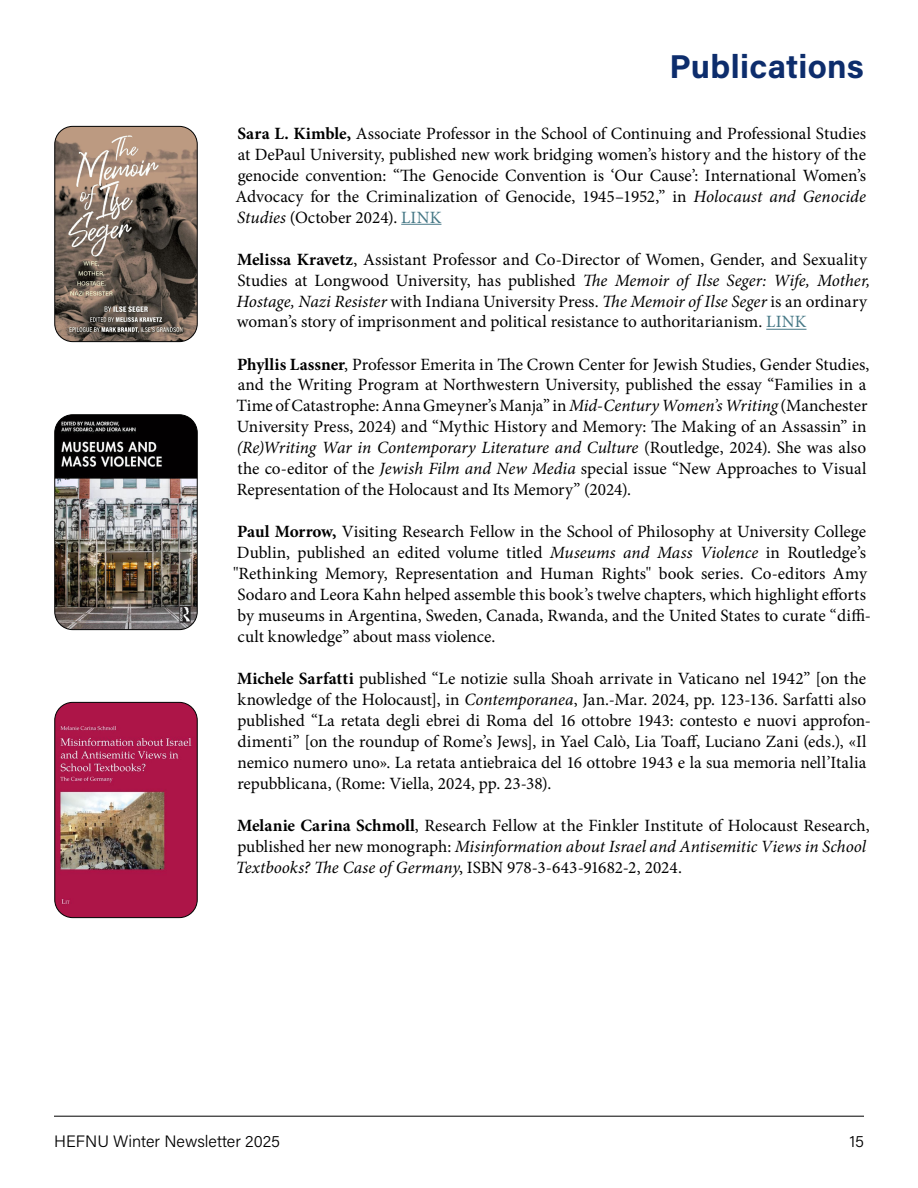
<style>
.page{position:relative;width:918px;height:1188px;background:#fff}
.page>*{position:absolute;margin:0;border:0;box-sizing:border-box;transform-origin:0 0}
.t1{font:700 33px "Acumin Pro";letter-spacing:.01em;color:#0d2d6c}
.t2{font:17.25px/21px "Minion Pro";letter-spacing:-.005em;color:#000}
.t3{font:300 16.5px "Acumin Pro";color:#000}
.s1{font-weight:700}
.s2{font-style:italic}
.s3{color:#467886}
</style>
<div class="page">
<hr style="left:401px;top:224px;width:40px;height:1px;background:#467886">
<hr style="left:766px;top:329px;width:40px;height:1px;background:#467886">
<img style="left:56px;top:126px;width:140px;height:216px">
<div style="left:54px;top:126px;width:144px;height:216px;border:1px solid #000;border-radius:18px"></div>
<img style="left:56px;top:416px;width:140px;height:214px">
<div style="left:54px;top:414px;width:144px;height:216px;border:1px solid #000;border-radius:18px"></div>
<hr style="left:54px;top:1116px;width:810px;height:1px;background:#000">
<img style="left:56px;top:702px;width:140px;height:216px">
<div style="left:54px;top:702px;width:144px;height:216px;border:1px solid #000;border-radius:18px"></div>
<h1 class="t1" style="left:669px;top:44px;width:196px">Publications</h1>
<p class="t2" style="left:236px;top:123px;width:632px;text-align:justify"><span class="s1">Sara L. Kimble,</span> Associate Professor in the School of Continuing and Professional Studies at DePaul University, published new work bridging women’s history and the history of the genocide convention: “The Genocide Convention is ‘Our Cause’: International Women’s Advocacy for the Criminalization of Genocide, 1945–1952,” in <span class="s2">Holocaust and Genocide Studies</span> (October 2024). <span class="s3">LINK</span></p>
<p class="t2" style="left:236px;top:249px;width:635px"><span class="s1">Melissa Kravetz</span>, Assistant Professor and Co-Director of Women, Gender, and Sexuality Studies at Longwood University, has published <span class="s2">The Memoir of Ilse Seger: Wife, Mother, Hostage, Nazi Resister</span> with Indiana University Press. <span class="s2">The Memoir of Ilse Seger</span> is an ordinary woman’s story of imprisonment and political resistance to authoritarianism. <span class="s3">LINK</span></p>
<p class="t2" style="left:236px;top:354px;width:635px"><span class="s1">Phyllis Lassner</span>, Professor Emerita in The Crown Center for Jewish Studies, Gender Studies, and the Writing Program at Northwestern University, published the essay “Families in a Time of Catastrophe: Anna Gmeyner’s Manja” in <span class="s2">Mid-Century Women’s Writing</span> (Manchester University Press, 2024) and “Mythic History and Memory: The Making of an Assassin” in <span class="s2">(Re)Writing War in Contemporary Literature and Culture</span> (Routledge, 2024). She was also the co-editor of the <span class="s2">Jewish Film and New Media</span> special issue “New Approaches to Visual Representation of the Holocaust and Its Memory” (2024).</p>
<p class="t2" style="left:233px;top:522px;width:639px"><span class="s1">Paul Morrow,</span> Visiting Research Fellow in the School of Philosophy at University College Dublin, published an edited volume titled <span class="s2">Museums and Mass Violence</span> in Routledge’s "Rethinking Memory, Representation and Human Rights" book series. Co-editors Amy Sodaro and Leora Kahn helped assemble this book’s twelve chapters, which highlight efforts by museums in Argentina, Sweden, Canada, Rwanda, and the United States to curate “diffi&shy;cult knowledge” about mass violence.</p>
<p class="t2" style="left:237px;top:669px;width:636px"><span class="s1">Michele Sarfatti</span> published “Le notizie sulla Shoah arrivate in Vaticano nel 1942” [on the knowledge of the Holocaust], in <span class="s2">Contemporanea</span>, Jan.-Mar. 2024, pp. 123-136. Sarfatti also published “La retata degli ebrei di Roma del 16 ottobre 1943: contesto e nuovi approfon&shy;dimenti” [on the roundup of Rome’s Jews], in Yael Calò, Lia Toaff, Luciano Zani (eds.), «Il nemico numero uno». La retata antiebraica del 16 ottobre 1943 e la sua memoria nell’Italia repubblicana, (Rome: Viella, 2024, pp. 23-38).</p>
<p class="t2" style="left:236px;top:815px;width:635px"><span class="s1">Melanie Carina Schmoll</span>, Research Fellow at the Finkler Institute of Holocaust Research, published her new monograph: <span class="s2">Misinformation about Israel and Antisemitic Views in School<br>Textbooks? The Case of Germany</span>, ISBN 978-3-643-91682-2, 2024.</p>
<p class="t3" style="left:54px;top:1130px;width:228px">HEFNU Winter Newsletter 2025</p>
<p class="t3" style="left:849px;top:1130px;width:16px">15</p>
</div>
